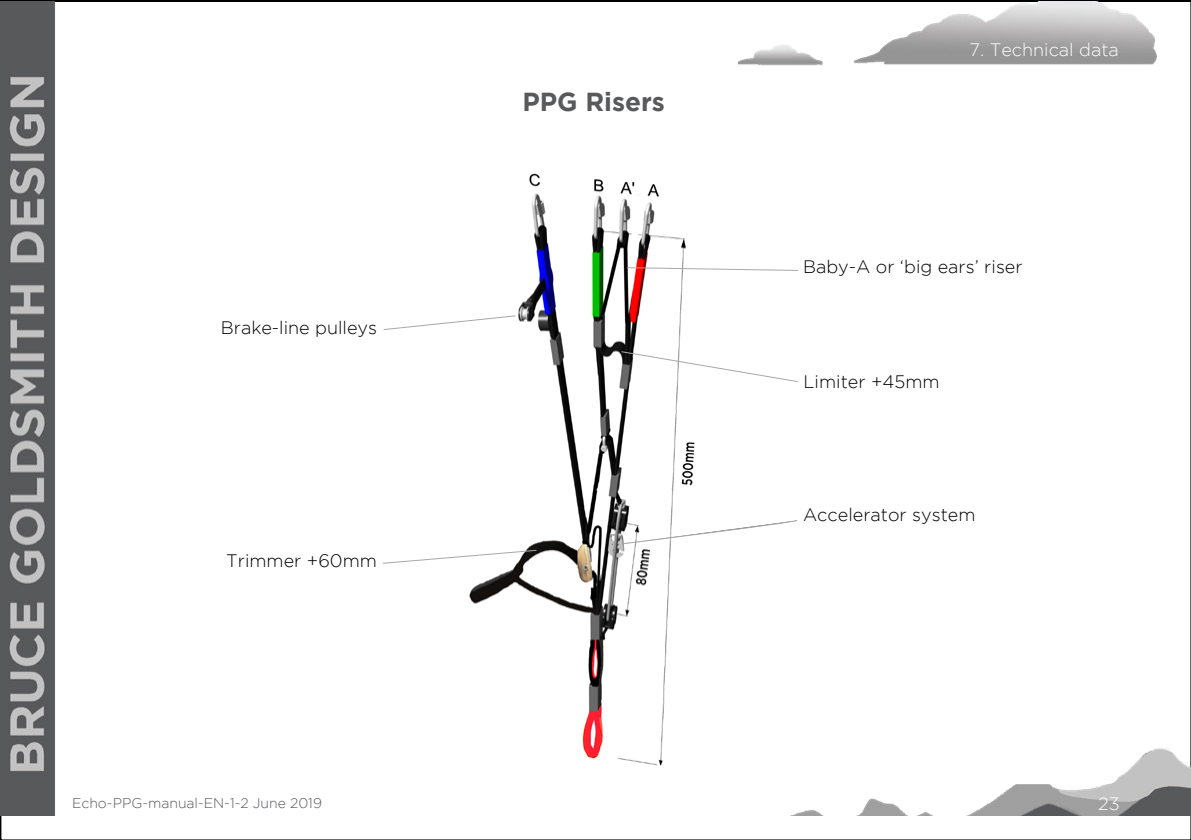
<style>
.page{position:relative;width:1191px;height:840px;background:#fff}
.page>*{position:absolute;margin:0;border:0;box-sizing:border-box;transform-origin:0 0}
.t1{font:700 26px "Gotham";color:#58595b}
.t2{font:300 18px "Gotham";color:#000}
.t3{font:300 18px "Gotham";color:#fff}
.t4{font:300 14px "Gotham";color:#58595b}
</style>
<div class="page">
<img style="left:0;top:1px;width:1191px;height:813px">
<div style="left:72px;top:144px;width:1047px;height:639px;background:#fff;border-radius:11px"></div>
<img style="left:469px;top:173px;width:226px;height:593px">
<svg style="left:626px;top:266px;width:172px;height:5px"></svg>
<svg style="left:383px;top:314px;width:133px;height:16px"></svg>
<svg style="left:620px;top:519px;width:178px;height:25px"></svg>
<svg style="left:620px;top:350px;width:178px;height:32px"></svg>
<svg style="left:382px;top:549px;width:155px;height:15px"></svg>
<p class="t2" style="left:221px;top:317px;width:158px">Brake-line pulleys</p>
<p class="t2" style="left:226px;top:550px;width:152px">Trimmer +60mm</p>
<h1 class="t1" style="left:522px;top:87px;width:144px">PPG Risers</h1>
<p class="t3" style="left:969px;top:39px;width:151px">7. Technical data</p>
<p class="t2" style="left:803px;top:256px;width:221px">Baby-A or ‘big ears’ riser</p>
<p class="t2" style="left:803px;top:372px;width:138px">Limiter +45mm</p>
<p class="t2" style="left:803px;top:505px;width:174px">Accelerator system</p>
<p class="t4" style="left:72px;top:795px;width:251px">Echo-PPG-manual-EN-1-2 June 2019</p>
<p class="t3" style="left:1098px;top:793px;width:23px">23</p>
</div>
